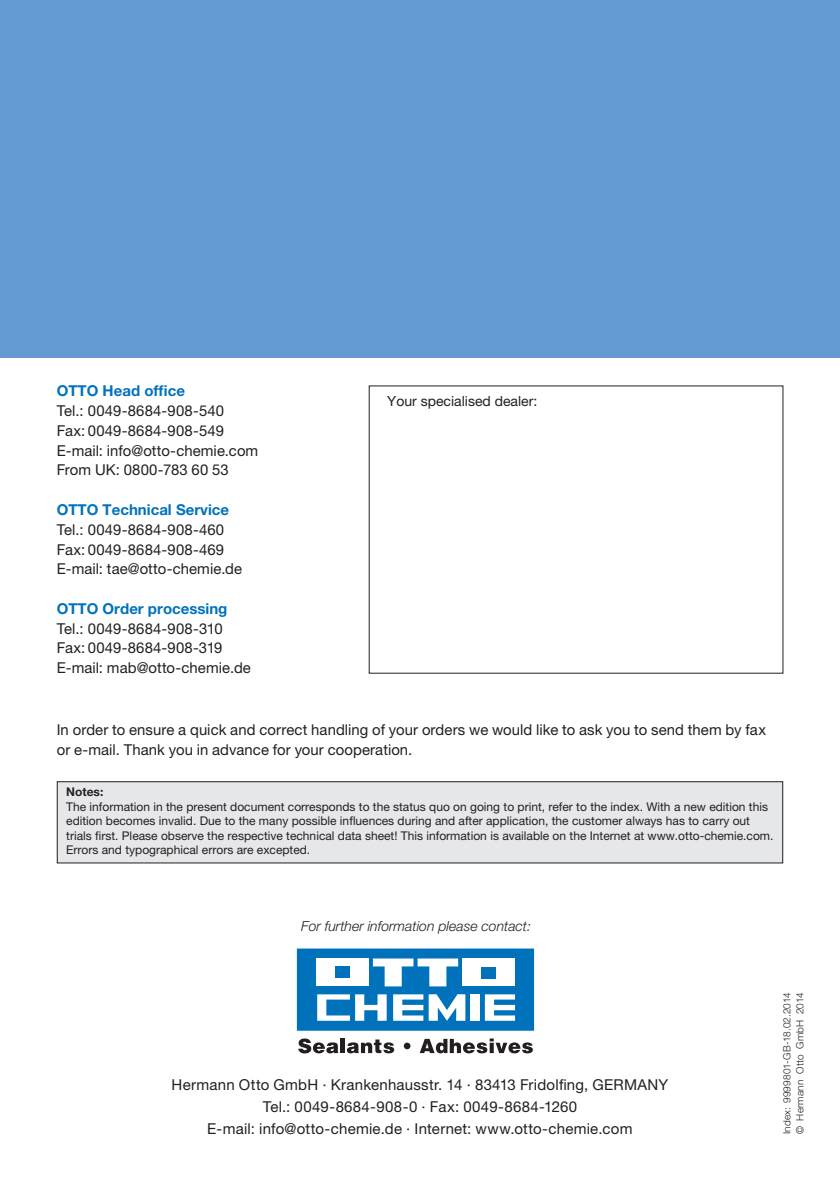
<style>
.page{position:relative;width:840px;height:1191px;background:#fff}
.page>*{position:absolute;margin:0;border:0;box-sizing:border-box;transform-origin:0 0}
.t1{font:15px/19.8px "Helvetica Neue LT Pro";letter-spacing:.01em;color:#231f20}
.t2{font:700 15px "Helvetica Neue LT Pro";color:#0072bc}
.t3{font:italic 300 14px "Helvetica Neue LT Pro";color:#231f20}
.t4{font:14px "Helvetica Neue LT Pro";color:#231f20}
.t5{font:12px/14.4px "Helvetica Neue LT Pro";color:#231f20}
.t6{font:700 12px "Helvetica Neue LT Pro";color:#231f20}
.t7{font:300 10px/13px "Helvetica Neue LT Pro";letter-spacing:.025em;color:#231f20}
</style>
<div class="page">
<div style="left:0;top:0;width:839px;height:357px;background:#6599d1"></div>
<div style="left:297px;top:949px;width:236px;height:81px;background:#0072bc"></div>
<div style="left:297px;top:948px;width:236px;height:82px;border:1px solid #0072bc"></div>
<div style="left:316px;top:958px;width:52px;height:28px;background:#fff"></div>
<div style="left:335px;top:966px;width:14px;height:12px;background:#0072bc"></div>
<div style="left:462px;top:958px;width:53px;height:28px;background:#fff"></div>
<div style="left:481px;top:966px;width:14px;height:12px;background:#0072bc"></div>
<svg style="left:372px;top:958px;width:86px;height:28px"></svg>
<svg style="left:317px;top:994px;width:69px;height:26px"></svg>
<svg style="left:393px;top:994px;width:72px;height:26px"></svg>
<div style="left:470px;top:994px;width:9px;height:26px;background:#fff"></div>
<svg style="left:484px;top:994px;width:30px;height:26px"></svg>
<svg style="left:298px;top:1038px;width:40px;height:15px"></svg>
<hr style="left:340px;top:1038px;width:4px;height:15px;background:#231f20">
<svg style="left:347px;top:1039px;width:47px;height:14px"></svg>
<svg style="left:403px;top:1042px;width:7px;height:7px"></svg>
<svg style="left:419px;top:1038px;width:113px;height:15px"></svg>
<div style="left:57px;top:781px;width:725px;height:82px;background:#e6e7e9"></div>
<div style="left:57px;top:781px;width:725px;height:82px;border:1px solid #231f20"></div>
<p class="t2" style="left:57px;top:382px;width:130px">OTTO Head office</p>
<p class="t1" style="left:57px;top:401px;width:203px">Tel.: 0049-8684-908-540<br>Fax: 0049-8684-908-549<br>E-mail: info@otto-chemie.com<br>From UK: 0800-783 60 53</p>
<p class="t2" style="left:57px;top:500px;width:174px">OTTO Technical Service</p>
<p class="t1" style="left:57px;top:519px;width:187px">Tel.: 0049-8684-908-460<br>Fax: 0049-8684-908-469<br>E-mail: tae@otto-chemie.de</p>
<p class="t2" style="left:57px;top:599px;width:172px">OTTO Order processing</p>
<p class="t1" style="left:57px;top:618px;width:195px">Tel.: 0049-8684-908-310<br>Fax: 0049-8684-908-319<br>E-mail: mab@otto-chemie.de</p>
<p class="t4" style="left:387px;top:392px;width:151px">Your specialised dealer:</p>
<p class="t1" style="left:57px;top:719px;width:710px">In order to ensure a quick and correct handling of your orders we would like to ask you to send them by fax or e-mail. Thank you in advance for your cooperation.</p>
<p class="t6" style="left:66px;top:784px;width:39px">Notes:</p>
<p class="t5" style="left:66px;top:799px;width:708px">The information in the present document corresponds to the status quo on going to print, refer to the index. With a new edition this edition becomes invalid. Due to the many possible influences during and after application, the customer always has to carry out trials first. Please observe the respective technical data sheet! This information is available on the Internet at www.otto-chemie.com.<br>Errors and typographical errors are excepted.</p>
<p class="t3" style="left:301px;top:918px;width:231px">For further information please contact:</p>
<p class="t1" style="left:171px;top:1073px;width:498px;line-height:22px;text-align:center">Hermann Otto GmbH · Krankenhausstr. 14 · 83413 Fridolfing, GERMANY<br>Tel.: 0049-8684-908-0 · Fax: 0049-8684-1260<br>E-mail: info@otto-chemie.de · Internet: www.otto-chemie.com</p>
<p class="t7" style="left:779px;top:1134px;width:143px;rotate:-90deg">Index: 9999801-GB-18.02.2014 © Hermann Otto GmbH 2014</p>
</div>
